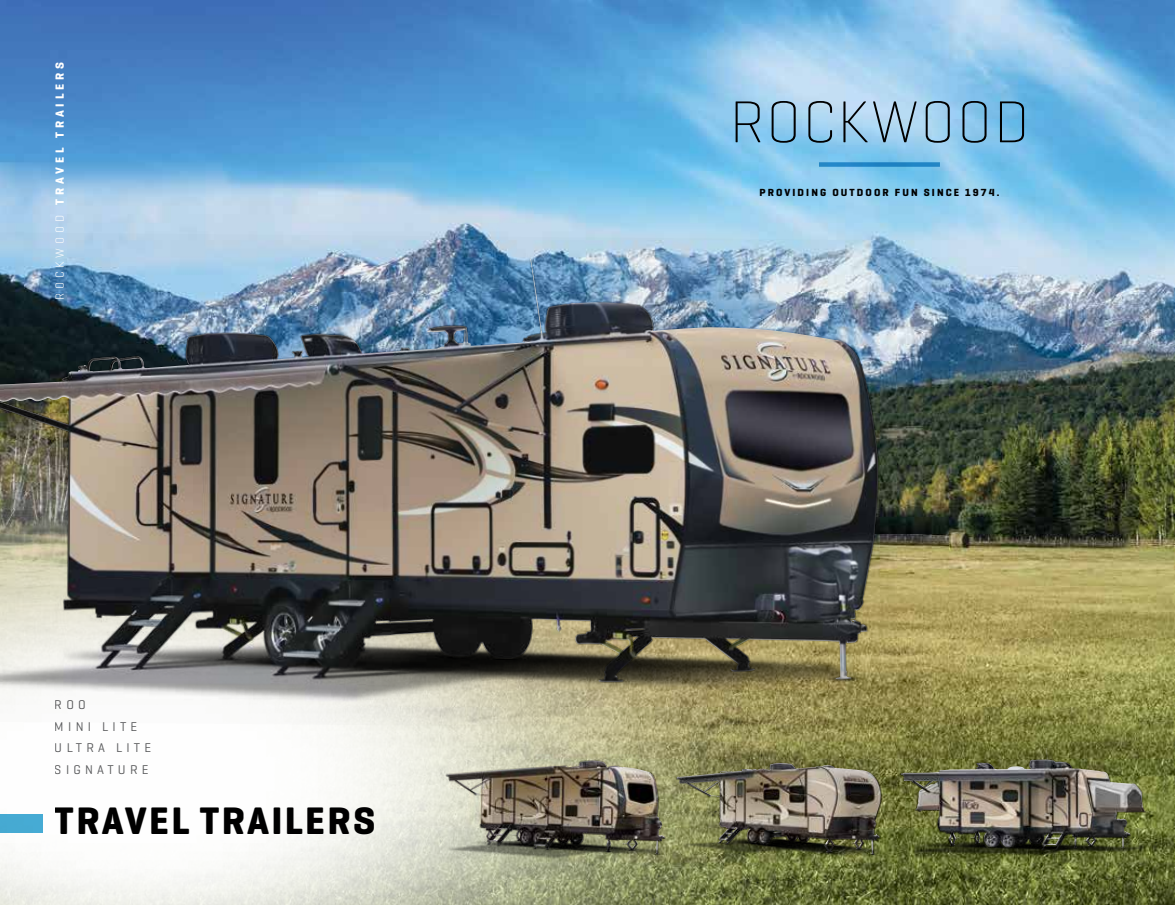
<style>
.page{position:relative;width:1175px;height:905px;background:#fff}
.page>*{position:absolute;margin:0;border:0;box-sizing:border-box;transform-origin:0 0}
.t1{font:200 60px "Geogrotesque";letter-spacing:.03em;color:#000}
.t2{font:700 39px "Geogrotesque";letter-spacing:.06em;color:#000}
.t3{font:12.9px/21.5px "Geogrotesque";letter-spacing:.325em;color:#58595b}
.t4{font:700 12px "Geogrotesque";letter-spacing:.325em;color:#fff}
.t5{font:700 10.5px "Geogrotesque";letter-spacing:.2em;color:#000}
.s1{font-weight:300}
</style>
<div class="page">
<img style="left:0;top:0;width:1174px;height:904px">
<img style="left:0;top:421px;width:929px;height:483px">
<img style="left:902px;top:743px;width:245px;height:118px">
<img style="left:902px;top:748px;width:145px;height:97px">
<img style="left:662px;top:743px;width:240px;height:124px">
<img style="left:676px;top:752px;width:89px;height:74px">
<img style="left:434px;top:754px;width:240px;height:107px">
<img style="left:446px;top:761px;width:141px;height:83px">
<img style="left:0;top:232px;width:897px;height:497px">
<img style="left:0;top:259px;width:541px;height:143px">
<div style="left:0;top:814px;width:43px;height:18px;background:#47acd5"></div>
<div style="left:819px;top:162px;width:121px;height:5px;background:#2085c5"></div>
<p class="t4" style="left:52px;top:300px;width:240px;rotate:-90deg"><span class="s1">ROCKWOOD</span> TRAVEL TRAILERS</p>
<p class="t3" style="left:55px;top:693px;width:98px">ROO<br>MINI LITE<br>ULTRA LITE<br>SIGNATURE</p>
<h2 class="t2" style="left:55px;top:796px;width:322px">TRAVEL TRAILERS</h2>
<h1 class="t1" style="left:729px;top:84px;width:301px">ROCKWOOD</h1>
<p class="t5" style="left:759px;top:186px;width:241px">PROVIDING OUTDOOR FUN SINCE 1974.</p>
</div>
